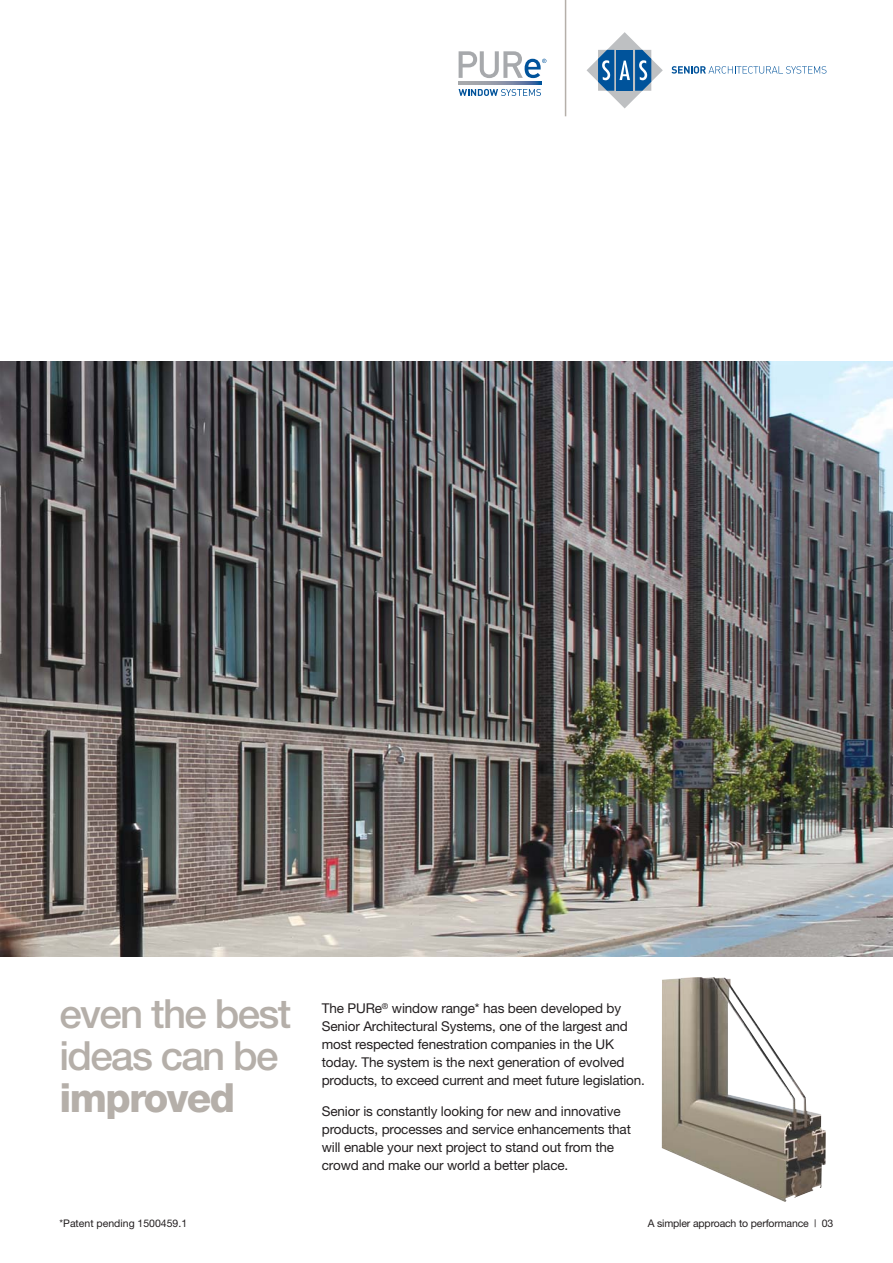
<style>
.page{position:relative;width:893px;height:1263px;background:#fff}
.page>*{position:absolute;margin:0;border:0;box-sizing:border-box;transform-origin:0 0}
.t1{font:500 40.2px/42.2px "Helvetica Neue";letter-spacing:-.04em;color:#b5afa9}
.t2{font:800 40.2px "Helvetica Neue";letter-spacing:-.04em;color:#b5afa9}
.t3{font:13.5px/18px "Helvetica Neue";letter-spacing:-.01em;color:#231f20}
.t4{font:10.5px "Helvetica Neue";letter-spacing:-.015em;color:#231f20}
</style>
<div class="page">
<img style="left:0;top:361px;width:893px;height:596px">
<svg style="left:671px;top:66px;width:155px;height:8px"></svg>
<svg style="left:586px;top:32px;width:77px;height:76px"></svg>
<svg style="left:459px;top:82px;width:82px;height:3px"></svg>
<svg style="left:459px;top:89px;width:82px;height:7px"></svg>
<svg style="left:459px;top:51px;width:87px;height:27px"></svg>
<hr style="left:565px;top:0;width:1px;height:116px;background:#b5afa9">
<img style="left:662px;top:977px;width:164px;height:225px">
<h1 class="t1" style="left:60px;top:996px;width:233px">even the best ideas can be</h1>
<h1 class="t2" style="left:60px;top:1084px;width:177px">improved</h1>
<p class="t4" style="left:60px;top:1219px;width:129px">*Patent pending 1500459.1</p>
<p class="t3" style="left:322px;top:1001px;width:324px">The PURe<sup>®</sup> window range* has been developed by Senior Architectural Systems, one of the largest and most respected fenestration companies in the UK today. The system is the next generation of evolved products, to exceed current and meet future legislation.</p>
<p class="t3" style="left:322px;top:1103px;width:311px">Senior is constantly looking for new and innovative products, processes and service enhancements that will enable your next project to stand out from the crowd and make our world a better place.</p>
<p class="t4" style="left:648px;top:1220px;width:187px">A simpler approach to performance | 03</p>
</div>
